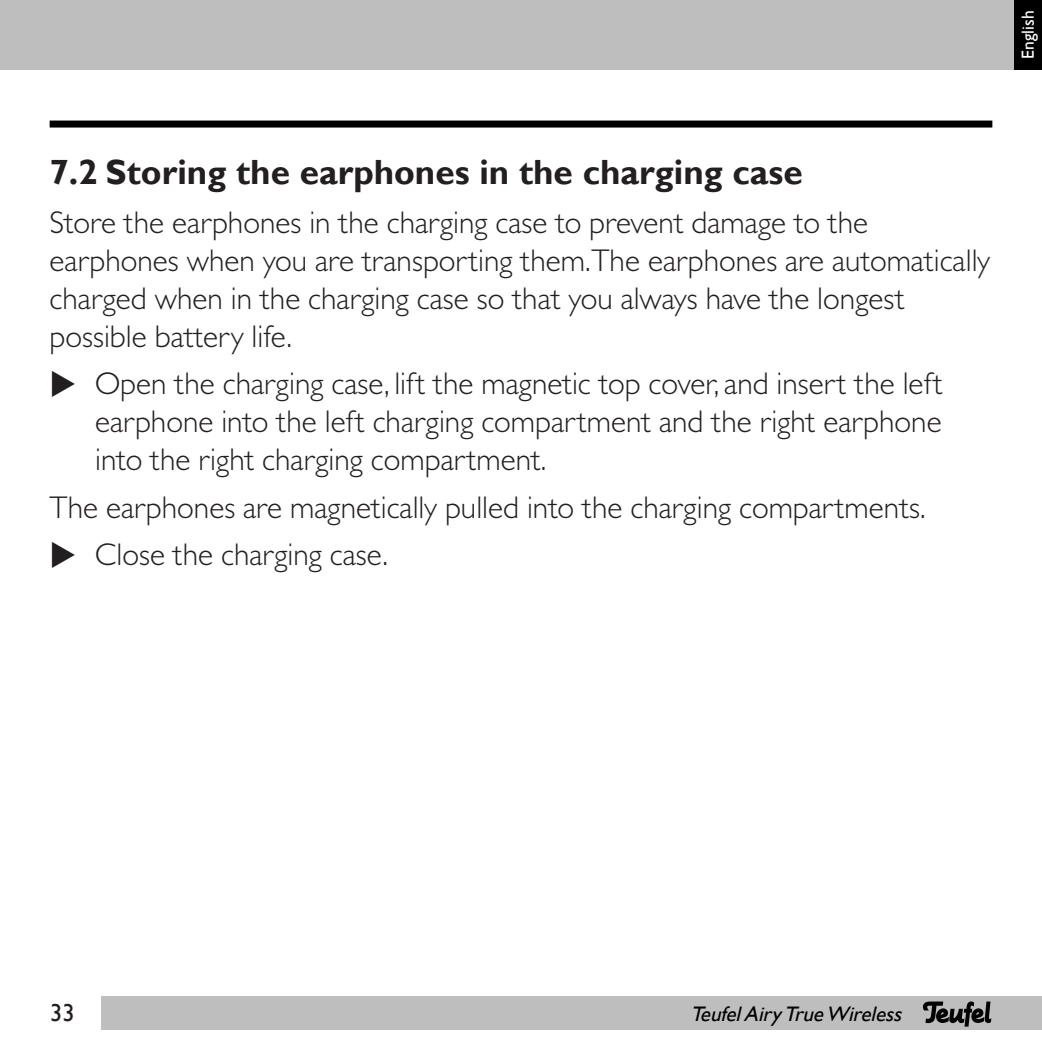
<style>
.page{position:relative;width:1042px;height:1042px;background:#fff}
.page>*{position:absolute;margin:0;border:0;box-sizing:border-box;transform-origin:0 0}
.Heading_2{font:700 35px "Gill Sans";color:#231f20}
.Text{font:300 31.5px/37.8px "Gill Sans MT Pro";color:#231f20}
.t1{font:24.5px "Gill Sans";color:#231f20}
.t2{font:italic 21px "Gill Sans";color:#000}
.t3{font:17.5px "Gill Sans";color:#fff}
</style>
<div class="page">
<div style="left:0;top:0;width:1015px;height:69px;background:#bebebe"></div>
<div style="left:50px;top:121px;width:942px;height:7px;background:#000"></div>
<div style="left:1014px;top:0;width:28px;height:69px;background:#000"></div>
<div style="left:101px;top:996px;width:941px;height:33px;background:#bebebe"></div>
<svg style="left:923px;top:1001px;width:68px;height:25px"></svg>
<p class="t3" style="left:1018px;top:59px;width:50px;rotate:-90deg">English</p>
<p class="Heading_2" style="left:50px;top:151px;width:755px">7.2 Storing the earphones in the charging case</p>
<p class="Text" style="left:50px;top:203px;width:942px">Store the earphones in the charging case to prevent damage to the earphones when you are transporting them.The earphones are automatically charged when in the charging case so that you always have the longest possible battery life.</p>
<p class="Text" style="left:95px;top:364px;width:849px;text-align:justify;text-indent:-46px">◆ Open the charging case, lift the magnetic top cover, and insert the left earphone into the left charging compartment and the right earphone into the right charging compartment.</p>
<p class="Text" style="left:50px;top:488px;width:877px">The earphones are magnetically pulled into the charging compartments.</p>
<p class="Text" style="left:50px;top:535px;width:340px">◆ Close the charging case.</p>
<p class="t1" style="left:50px;top:999px;width:26px">33</p>
<p class="t2" style="left:690px;top:1002px;width:218px">TeufelAiryTrueWireless</p>
</div>
